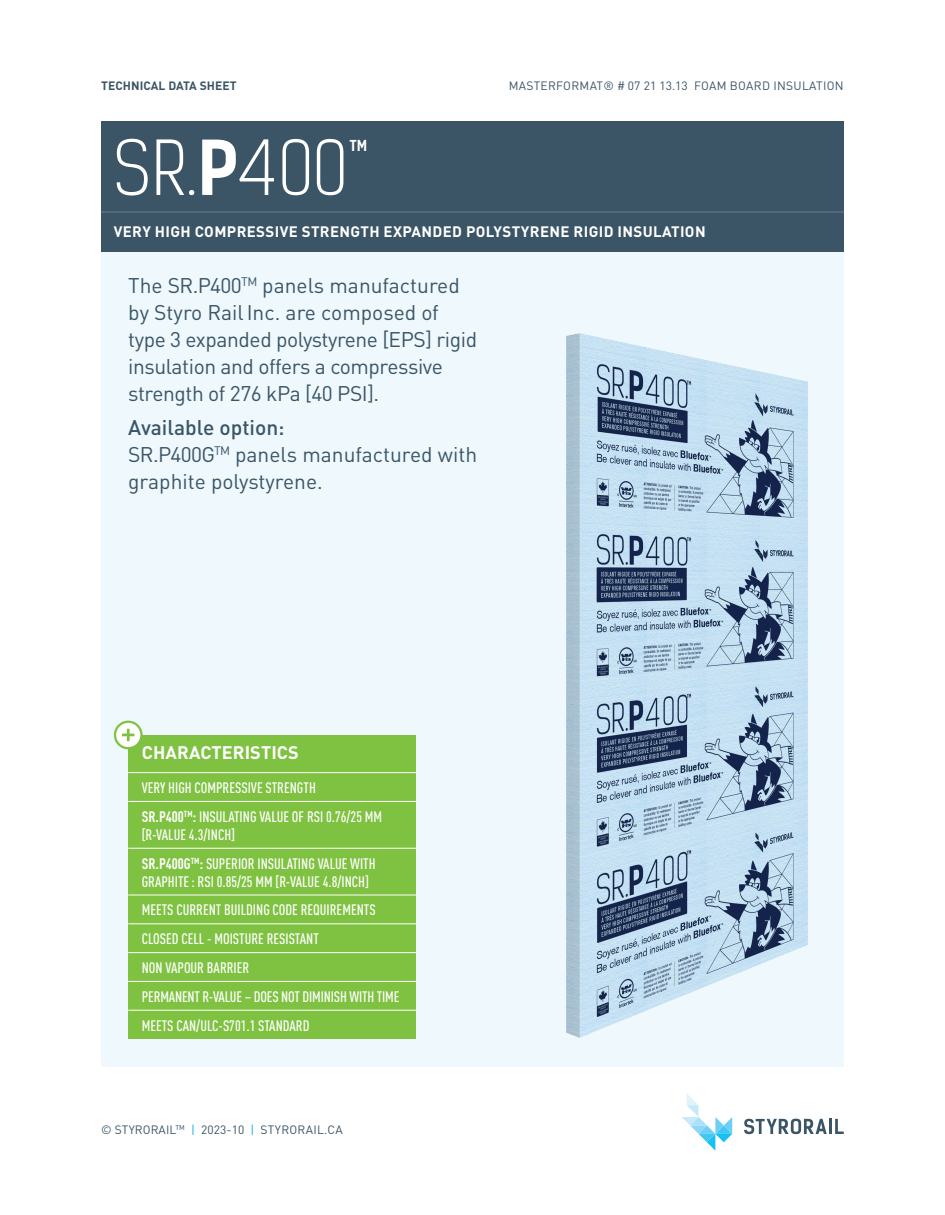
<style>
.page{position:relative;width:945px;height:1215px;background:#fff}
.page>*{position:absolute;margin:0;border:0;box-sizing:border-box;transform-origin:0 0}
.t1{font:300 71.85px "Kelson Sans";color:#fff}
.t2{font:21px/27px "DIN Pro";letter-spacing:-.02em;color:#3b5566}
.t3{font:21px/27px "DIN Pro";color:#3b5566}
.t4{font:700 18px "DIN Pro";letter-spacing:.005em;color:#fff}
.t5{font:500 15px/28.8px "DIN Cond";color:#fff}
.t6{font:700 15px "DIN Pro";letter-spacing:.025em;color:#fff}
.t7{font:700 14.4px "Kelson Sans";color:#fff}
.t8{font:12px "DIN Pro";letter-spacing:.02em;color:#3b5566}
.t9{font:700 12px "DIN Pro";letter-spacing:.005em;color:#3b5566}
.s1{font-weight:700}
.s2{font-weight:500}
.s3{color:#00aeef}
</style>
<div class="page">
<svg style="left:682px;top:1094px;width:50px;height:57px"></svg>
<svg style="left:744px;top:1119px;width:83px;height:15px"></svg>
<hr style="left:829px;top:1119px;width:3px;height:15px;background:#3b5566">
<svg style="left:835px;top:1119px;width:9px;height:15px"></svg>
<div style="left:101px;top:252px;width:743px;height:815px;background:#eef8fd"></div>
<div style="left:101px;top:121px;width:743px;height:131px;background:#3b5566"></div>
<hr style="left:101px;top:211px;width:743px;height:2px;background:#687a8a">
<div style="left:128px;top:736px;width:288px;height:303px;background:#7fc241"></div>
<hr style="left:128px;top:772px;width:288px;height:1px;background:#fff">
<hr style="left:128px;top:801px;width:288px;height:1px;background:#fff">
<hr style="left:128px;top:848px;width:288px;height:1px;background:#fff">
<hr style="left:128px;top:895px;width:288px;height:1px;background:#fff">
<hr style="left:128px;top:924px;width:288px;height:1px;background:#fff">
<hr style="left:128px;top:952px;width:288px;height:1px;background:#fff">
<hr style="left:128px;top:981px;width:288px;height:1px;background:#fff">
<hr style="left:128px;top:1010px;width:288px;height:1px;background:#fff">
<svg style="left:115px;top:722px;width:26px;height:26px"></svg>
<div style="left:114px;top:721px;width:29px;height:28px;border:2px solid #7fc241;border-radius:50%"></div>
<svg style="left:122px;top:729px;width:12px;height:12px"></svg>
<img style="left:566px;top:334px;width:242px;height:704px">
<p class="t9" style="left:101px;top:75px;width:137px">TECHNICAL DATA SHEET</p>
<p class="t8" style="left:509px;top:76px;width:336px">MASTERFORMAT® # 07 21 13.13 FOAM BOARD INSULATION</p>
<h1 class="t1" style="left:114px;top:125px;width:235px">SR.<span class="s1">P</span>400</h1>
<p class="t7" style="left:350px;top:136px;width:19px">TM</p>
<p class="t6" style="left:114px;top:219px;width:593px">VERY HIGH COMPRESSIVE STRENGTH EXPANDED POLYSTYRENE RIGID INSULATION</p>
<h2 class="t2" style="left:128px;top:270px;width:350px">The SR.P400<sup>TM</sup> panels manufactured by Styro RailInc. are composed of type 3 expanded polystyrene [EPS] rigid insulation and offers a compressive strength of 276 kPa [40 PSI].</h2>
<h2 class="t3" style="left:128px;top:412px;width:350px"><span class="s2">Available option:<br></span>SR.P400G<sup>TM</sup> panels manufactured with graphite polystyrene.</h2>
<p class="t4" style="left:142px;top:737px;width:158px">CHARACTERISTICS</p>
<p class="t5" style="left:142px;top:773px;width:242px">VERY HIGH COMPRESSIVE STRENGTH<br><span class="s1">SR.P400</span><sup>TM</sup><span class="s1">:</span> INSULATING VALUE OF RSI 0.76/25 MM</p>
<p class="t5" style="left:142px;top:820px;width:235px">[R-VALUE 4.3/INCH]<br><span class="s1">SR.P400G</span><sup>TM</sup><span class="s1">:</span> SUPERIOR INSULATING VALUE WITH</p>
<p class="t5" style="left:142px;top:867px;width:259px">GRAPHITE: RSI 0.85/25 MM [R-VALUE 4.8/INCH] MEETS CURRENT BUILDING CODE REQUIREMENTS CLOSED CELL - MOISTURE RESISTANT<br>NON VAPOUR BARRIER<br>PERMANENT R-VALUE – DOES NOT DIMINISH WITH TIME MEETS CAN/ULC-S701.1 STANDARD</p>
<p class="t8" style="left:101px;top:1120px;width:243px">© STYRORAIL<sup>TM</sup> <span class="s3">|</span> 2023-10 <span class="s3">|</span> STYRORAIL.CA</p>
</div>
